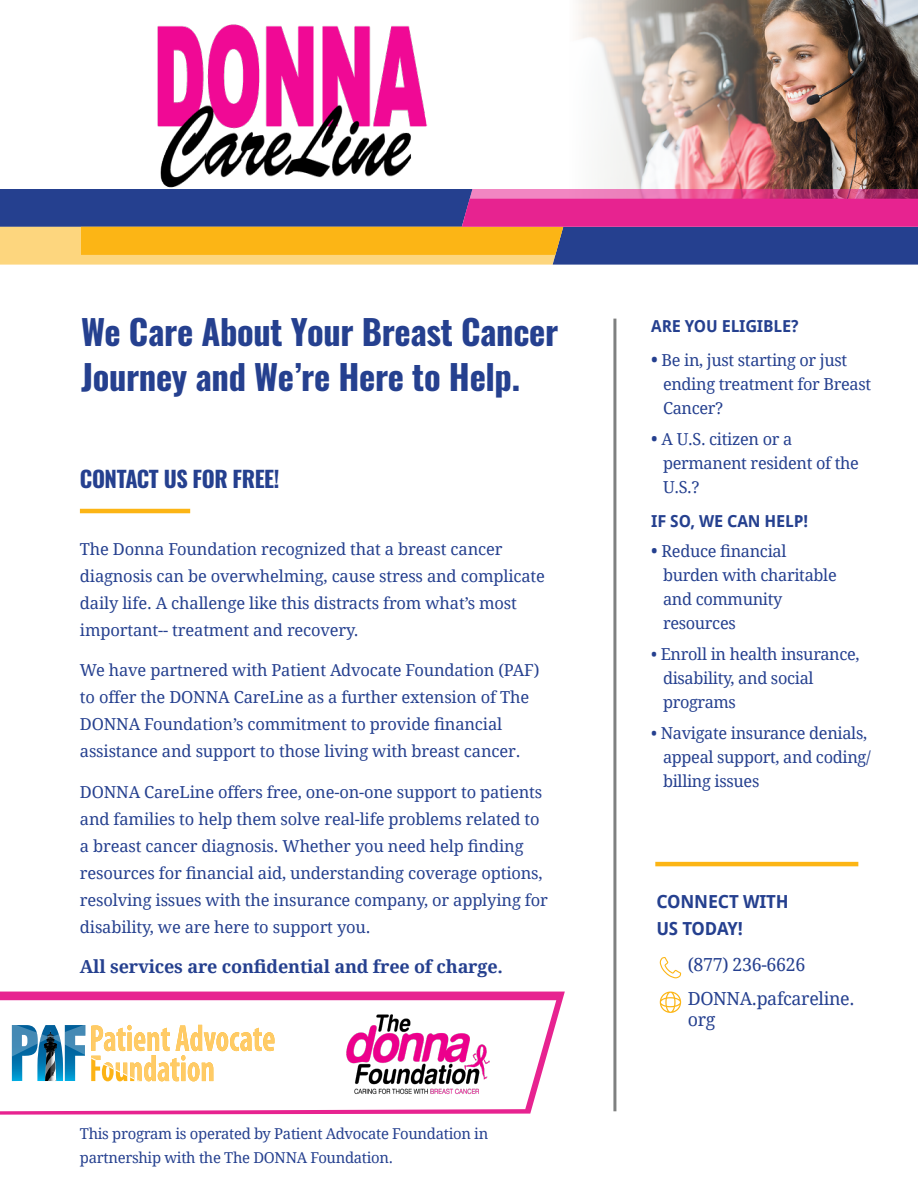
<style>
.page{position:relative;width:918px;height:1188px;background:#fff}
.page>*{position:absolute;margin:0;border:0;box-sizing:border-box;transform-origin:0 0}
.t1{font:700 34.5px/45px "Oswald";letter-spacing:-.01em;color:#25408f}
.t2{font:700 22.5px "Oswald";letter-spacing:-.02em;color:#25408f}
.t3{font:700 18px "Droid Serif";letter-spacing:-.01em;color:#25408f}
.t4{font:18px/34.5px "Droid Serif";letter-spacing:-.02em;color:#25408f}
.t5{font:700 18px/27px "Droid Sans";letter-spacing:-.01em;color:#25408f}
.t6{font:16.5px/27px "Droid Serif";letter-spacing:-.01em;color:#25408f}
.t7{font:700 16.5px "Droid Sans";letter-spacing:-.01em;color:#25408f}
.t8{font:15px/24px "Droid Serif";letter-spacing:-.02em;color:#25408f}
.s1{font-family:"Droid Sans";font-weight:700;font-size:18px}
.s2{font-size:18px}
</style>
<div class="page">
<svg style="left:0;top:992px;width:565px;height:123px;fill:#e72390"></svg>
<svg style="left:0;top:1000px;width:556px;height:111px"></svg>
<img style="left:338px;top:1005px;width:160px;height:99px">
<img style="left:578px;top:0;width:340px;height:189px">
<hr style="left:613px;top:319px;width:3px;height:792px;background:#7f8080">
<hr style="left:80px;top:509px;width:110px;height:4px;background:#fcb515">
<svg style="left:660px;top:992px;width:21px;height:21px"></svg>
<svg style="left:660px;top:957px;width:21px;height:21px"></svg>
<svg style="left:91px;top:1025px;width:184px;height:56px"></svg>
<svg style="left:12px;top:1025px;width:73px;height:56px"></svg>
<hr style="left:655px;top:862px;width:203px;height:4px;background:#fcb515">
<svg style="left:0;top:189px;width:918px;height:76px;background:#9a6676"></svg>
<img style="left:64px;top:24px;width:440px;height:172px">
<h1 class="t1" style="left:81px;top:311px;width:479px">We Care About Your Breast Cancer<br>Journey and We’re Here to Help.</h1>
<h2 class="t2" style="left:80px;top:467px;width:201px">CONTACT US FOR FREE!</h2>
<p class="t6" style="left:80px;top:535px;width:467px">The Donna Foundation recognized that a breast cancer diagnosis can be overwhelming, cause stress and complicate daily life. A challenge like this distracts from what’s most important-- treatment and recovery.</p>
<p class="t6" style="left:80px;top:656px;width:461px">We have partnered with Patient Advocate Foundation (PAF) to offer the DONNA CareLine as a further extension of The DONNA Foundation’s commitment to provide financial assistance and support to those living with breast cancer.</p>
<p class="t6" style="left:80px;top:778px;width:469px">DONNA CareLine offers free, one-on-one support to patients and families to help them solve real-life problems related to a breast cancer diagnosis. Whether you need help finding resources for financial aid, understanding coverage options, resolving issues with the insurance company, or applying for disability, we are here to support you.</p>
<p class="t3" style="left:80px;top:954px;width:425px">All services are confidential and free of charge.</p>
<p class="t8" style="left:80px;top:1121px;width:410px">This program is operated by Patient Advocate Foundation in partnership with the The DONNA Foundation.</p>
<p class="t7" style="left:651px;top:315px;width:149px">ARE YOU ELIGIBLE?</p>
<p class="t6" style="left:663px;top:348px;width:210px;line-height:24px;text-indent:-12px"><span class="s1">•</span> Be in, just starting or just ending treatment for Breast<br>Cancer?</p>
<p class="t6" style="left:663px;top:427px;width:197px;line-height:24px;text-indent:-12px"><span class="s2">•</span> A U.S. citizen or a permanent resident of the<br>U.S.?</p>
<p class="t7" style="left:651px;top:509px;width:158px">IF SO, WE CAN HELP!</p>
<p class="t6" style="left:663px;top:539px;width:175px;line-height:24px;text-indent:-12px"><span class="s2">•</span> Reduce financial burden with charitable and community resources</p>
<p class="t6" style="left:663px;top:642px;width:198px;line-height:24px;text-indent:-12px">• Enroll in health insurance, disability, and social programs</p>
<p class="t6" style="left:663px;top:721px;width:209px;line-height:24px;text-indent:-12px">• Navigate insurance denials, appeal support, and coding/ billing issues</p>
<p class="t5" style="left:656px;top:888px;width:134px">CONNECT WITH<br>US TODAY!</p>
<p class="t4" style="left:688px;top:947px;width:168px">(877) 236-6626<br>DONNA.pafcareline.</p>
<p class="t4" style="left:688px;top:1002px;width:29px">org</p>
</div>
